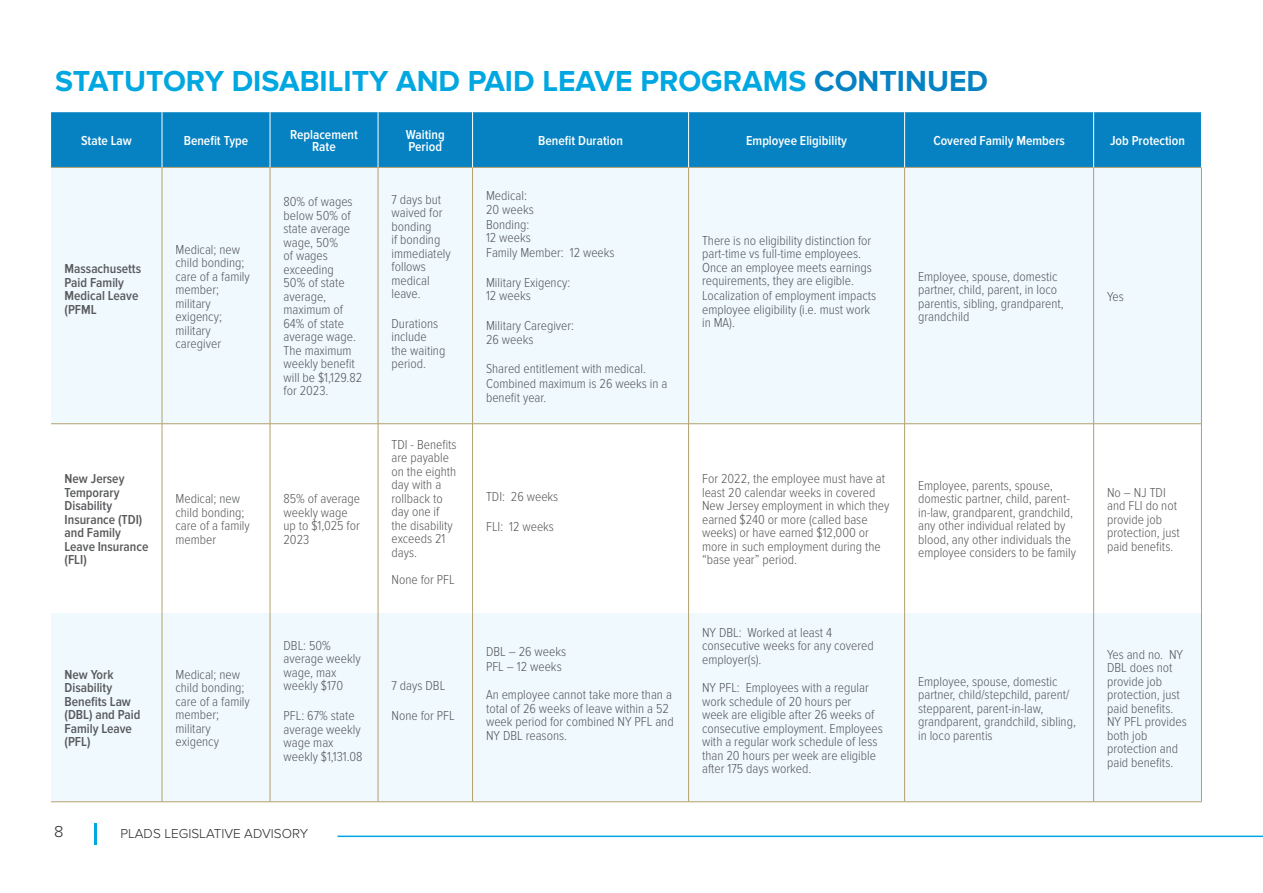
<style>
.page{position:relative;width:1263px;height:893px;background:#fff}
.page>*{position:absolute;margin:0;border:0;box-sizing:border-box;transform-origin:0 0}
.t1{font:700 30px "Proxima Nova";color:#01a7e1}
.t2{font:300 16.5px "Proxima Nova";color:#292829}
.t3{font:300 13.5px/13.5px "Proxima Nova Cond";color:#58595b}
.t4{font:600 13.5px/13.5px "Proxima Nova Cond";color:#58595b}
.t5{font:600 13.5px/12px "Proxima Nova Cond";color:#fff;text-align:center}
.t6{font:300 13.5px "Proxima Nova";color:#292829}
.s1{color:#fff}
</style>
<div class="page">
<hr style="left:94px;top:824px;width:2px;height:21px;background:#01a7e1">
<hr style="left:338px;top:836px;width:925px;height:1px;background:#01a7e1">
<div style="left:51px;top:112px;width:1150px;height:55px;background:#0682c3"></div>
<div style="left:51px;top:168px;width:1150px;height:633px;background:#eff9fe"></div>
<svg style="left:51px;top:424px;width:1150px;height:189px"></svg>
<hr style="left:51px;top:167px;width:111px;height:1px;background:#b2a06d">
<hr style="left:162px;top:167px;width:108px;height:1px;background:#b2a06d">
<hr style="left:162px;top:168px;width:1px;height:256px;background:#b2a06d">
<hr style="left:270px;top:167px;width:108px;height:1px;background:#b2a06d">
<hr style="left:270px;top:168px;width:1px;height:256px;background:#b2a06d">
<hr style="left:378px;top:167px;width:94px;height:1px;background:#b2a06d">
<hr style="left:378px;top:168px;width:1px;height:256px;background:#b2a06d">
<hr style="left:472px;top:167px;width:216px;height:1px;background:#b2a06d">
<hr style="left:472px;top:168px;width:1px;height:256px;background:#b2a06d">
<hr style="left:688px;top:167px;width:216px;height:1px;background:#b2a06d">
<hr style="left:688px;top:168px;width:1px;height:256px;background:#b2a06d">
<hr style="left:904px;top:167px;width:190px;height:1px;background:#b2a06d">
<hr style="left:904px;top:168px;width:1px;height:256px;background:#b2a06d">
<hr style="left:1094px;top:167px;width:108px;height:1px;background:#b2a06d">
<hr style="left:1093px;top:168px;width:1px;height:256px;background:#b2a06d">
<hr style="left:1201px;top:168px;width:1px;height:256px;background:#b2a06d">
<hr style="left:51px;top:423px;width:111px;height:1px;background:#b2a06d">
<hr style="left:162px;top:423px;width:108px;height:1px;background:#b2a06d">
<hr style="left:162px;top:424px;width:1px;height:189px;background:#b2a06d">
<hr style="left:270px;top:423px;width:108px;height:1px;background:#b2a06d">
<hr style="left:270px;top:424px;width:1px;height:189px;background:#b2a06d">
<hr style="left:378px;top:423px;width:94px;height:1px;background:#b2a06d">
<hr style="left:378px;top:424px;width:1px;height:189px;background:#b2a06d">
<hr style="left:472px;top:423px;width:216px;height:1px;background:#b2a06d">
<hr style="left:472px;top:424px;width:1px;height:189px;background:#b2a06d">
<hr style="left:688px;top:423px;width:216px;height:1px;background:#b2a06d">
<hr style="left:688px;top:424px;width:1px;height:189px;background:#b2a06d">
<hr style="left:904px;top:423px;width:190px;height:1px;background:#b2a06d">
<hr style="left:904px;top:424px;width:1px;height:189px;background:#b2a06d">
<hr style="left:1094px;top:423px;width:108px;height:1px;background:#b2a06d">
<hr style="left:1093px;top:424px;width:1px;height:189px;background:#b2a06d">
<hr style="left:1201px;top:424px;width:1px;height:189px;background:#b2a06d">
<hr style="left:162px;top:613px;width:1px;height:189px;background:#b2a06d">
<hr style="left:270px;top:613px;width:1px;height:189px;background:#b2a06d">
<hr style="left:378px;top:613px;width:1px;height:189px;background:#b2a06d">
<hr style="left:472px;top:613px;width:1px;height:189px;background:#b2a06d">
<hr style="left:688px;top:613px;width:1px;height:189px;background:#b2a06d">
<hr style="left:904px;top:613px;width:1px;height:189px;background:#b2a06d">
<hr style="left:1093px;top:613px;width:1px;height:189px;background:#b2a06d">
<hr style="left:1201px;top:613px;width:1px;height:189px;background:#b2a06d">
<hr style="left:51px;top:801px;width:111px;height:1px;background:#b2a06d">
<hr style="left:162px;top:801px;width:108px;height:1px;background:#b2a06d">
<hr style="left:270px;top:801px;width:108px;height:1px;background:#b2a06d">
<hr style="left:378px;top:801px;width:94px;height:1px;background:#b2a06d">
<hr style="left:472px;top:801px;width:216px;height:1px;background:#b2a06d">
<hr style="left:688px;top:801px;width:216px;height:1px;background:#b2a06d">
<hr style="left:904px;top:801px;width:190px;height:1px;background:#b2a06d">
<hr style="left:1094px;top:801px;width:108px;height:1px;background:#b2a06d">
<hr style="left:162px;top:112px;width:1px;height:55px;background:#fff">
<hr style="left:270px;top:112px;width:1px;height:55px;background:#fff">
<hr style="left:378px;top:112px;width:1px;height:55px;background:#fff">
<hr style="left:472px;top:112px;width:1px;height:55px;background:#fff">
<hr style="left:688px;top:112px;width:1px;height:55px;background:#fff">
<hr style="left:904px;top:112px;width:1px;height:55px;background:#fff">
<hr style="left:1093px;top:112px;width:1px;height:55px;background:#fff">
<h1 class="t1" style="left:55px;top:64px;width:934px">STATUTORY DISABILITY AND PAID LEAVE PROGRAMS <span class="s1">CONTINUED</span></h1>
<p class="t5" style="left:81px;top:135px;width:52px">State Law</p>
<p class="t5" style="left:184px;top:135px;width:66px">Benefit Type</p>
<p class="t5" style="left:290px;top:129px;width:69px">Replacement<br>Rate</p>
<p class="t5" style="left:406px;top:129px;width:40px;text-align:left">Waiting<br>Period</p>
<p class="t5" style="left:538px;top:135px;width:86px">Benefit Duration</p>
<p class="t5" style="left:746px;top:135px;width:102px">Employee Eligibility</p>
<p class="t5" style="left:933px;top:135px;width:133px">Covered Family Members</p>
<p class="t5" style="left:1110px;top:135px;width:77px">Job Protection</p>
<p class="t4" style="left:65px;top:262px;width:78px">Massachusetts<br>Paid Family<br>Medical Leave (PFML</p>
<p class="t4" style="left:65px;top:472px;width:85px">New Jersey<br>Temporary<br>Disability<br>Insurance (TDI) and Family<br>Leave Insurance (FLI)</p>
<p class="t3" style="left:175px;top:243px;width:76px">Medical; new child bonding; care of a family member; military exigency; military caregiver</p>
<p class="t3" style="left:283px;top:195px;width:80px">80% of wages below 50% of state average wage, 50%<br>of wages exceeding<br>50% of state average, maximum of<br>64% of state average wage.<br>The maximum weekly benefit will be $1,129.82 for 2023.</p>
<p class="t3" style="left:391px;top:193px;width:61px">7 days but waived for bonding<br>if bonding immediately follows medical leave.</p>
<p class="t3" style="left:391px;top:317px;width:55px">Durations include the waiting period.</p>
<p class="t3" style="left:175px;top:492px;width:76px">Medical; new child bonding; care of a family member</p>
<p class="t3" style="left:283px;top:492px;width:78px">85% of average weekly wage up to $1,025 for<br>2023</p>
<p class="t3" style="left:391px;top:438px;width:67px">TDI - Benefits are payable on the eighth day with a rollback to day one if the disability exceeds 21 days.</p>
<p class="t3" style="left:391px;top:573px;width:65px">None for PFL</p>
<p class="t4" style="left:65px;top:668px;width:77px">New York<br>Disability<br>Benefits Law (DBL) and Paid<br>Family Leave (PFL)</p>
<p class="t3" style="left:175px;top:668px;width:76px">Medical; new child bonding; care of a family member; military exigency</p>
<p class="t3" style="left:283px;top:639px;width:79px">DBL: 50% average weekly wage, max weekly $170</p>
<p class="t3" style="left:283px;top:709px;width:81px">PFL: 67% state average weekly wage max weekly $1,131.08</p>
<p class="t2" style="left:54px;top:822px;width:11px">8</p>
<p class="t6" style="left:120px;top:825px;width:189px">PLADS LEGISLATIVE ADVISORY</p>
<p class="t3" style="left:391px;top:679px;width:55px">7 days DBL</p>
<p class="t3" style="left:391px;top:709px;width:65px">None for PFL</p>
<p class="t3" style="left:486px;top:189px;width:49px">Medical:<br>20 weeks</p>
<p class="t3" style="left:486px;top:218px;width:46px">Bonding:<br>12 weeks</p>
<p class="t3" style="left:486px;top:246px;width:130px">Family Member: 12 weeks</p>
<p class="t3" style="left:486px;top:276px;width:86px">Military Exigency:<br>12 weeks</p>
<p class="t3" style="left:486px;top:319px;width:90px">Military Caregiver:<br>26 weeks</p>
<p class="t3" style="left:486px;top:362px;width:183px;line-height:14.9px">Shared entitlement with medical.<br>Combined maximum is 26 weeks in a</p>
<p class="t3" style="left:486px;top:391px;width:62px">benefit year.</p>
<p class="t3" style="left:486px;top:490px;width:74px">TDI: 26 weeks</p>
<p class="t3" style="left:486px;top:520px;width:70px">FLI: 12 weeks</p>
<p class="t3" style="left:486px;top:644px;width:82px;line-height:14.9px">DBL – 26 weeks<br>PFL – 12 weeks</p>
<p class="t3" style="left:486px;top:688px;width:189px">An employee cannot take more than a total of 26 weeks of leave within a 52 week period for combined NY PFL and<br>NY DBL reasons.</p>
<p class="t3" style="left:702px;top:234px;width:171px">There is no eligibility distinction for part-time vs full-time employees.<br>Once an employee meets earnings requirements, they are eligible.</p>
<p class="t3" style="left:702px;top:289px;width:176px">Localization of employment impacts employee eligibility (i.e. must work in MA).</p>
<p class="t3" style="left:918px;top:270px;width:147px">Employee, spouse, domestic partner, child, parent, in loco parentis, sibling, grandparent, grandchild</p>
<p class="t3" style="left:1107px;top:290px;width:18px">Yes</p>
<p class="t3" style="left:702px;top:472px;width:189px">For 2022, the employee must have at least 20 calendar weeks in covered<br>New Jersey employment in which they earned $240 or more (called base weeks) or have earned $12,000 or more in such employment during the “base year” period.</p>
<p class="t3" style="left:918px;top:479px;width:159px">Employee, parents, spouse, domestic partner, child, parent&shy;in-law, grandparent, grandchild, any other individual related by blood, any other individuals the employee considers to be family</p>
<p class="t3" style="left:1107px;top:486px;width:74px">No – NJ TDI and FLI do not provide job protection, just paid benefits.</p>
<p class="t3" style="left:702px;top:626px;width:173px">NY DBL: Worked at least 4 consecutive weeks for any covered employer(s).</p>
<p class="t3" style="left:702px;top:681px;width:182px">NY PFL: Employees with a regular work schedule of 20 hours per<br>week are eligible after 26 weeks of consecutive employment. Employees with a regular work schedule of less than 20 hours per week are eligible after 175 days worked.</p>
<p class="t3" style="left:918px;top:675px;width:159px">Employee, spouse, domestic partner, child/stepchild, parent/ stepparent, parent-in-law, grandparent, grandchild, sibling, in loco parentis</p>
<p class="t3" style="left:1107px;top:648px;width:81px">Yes and no. NY<br>DBL does not provide job protection, just paid benefits.<br>NY PFL provides both job protection and paid benefits.</p>
</div>
